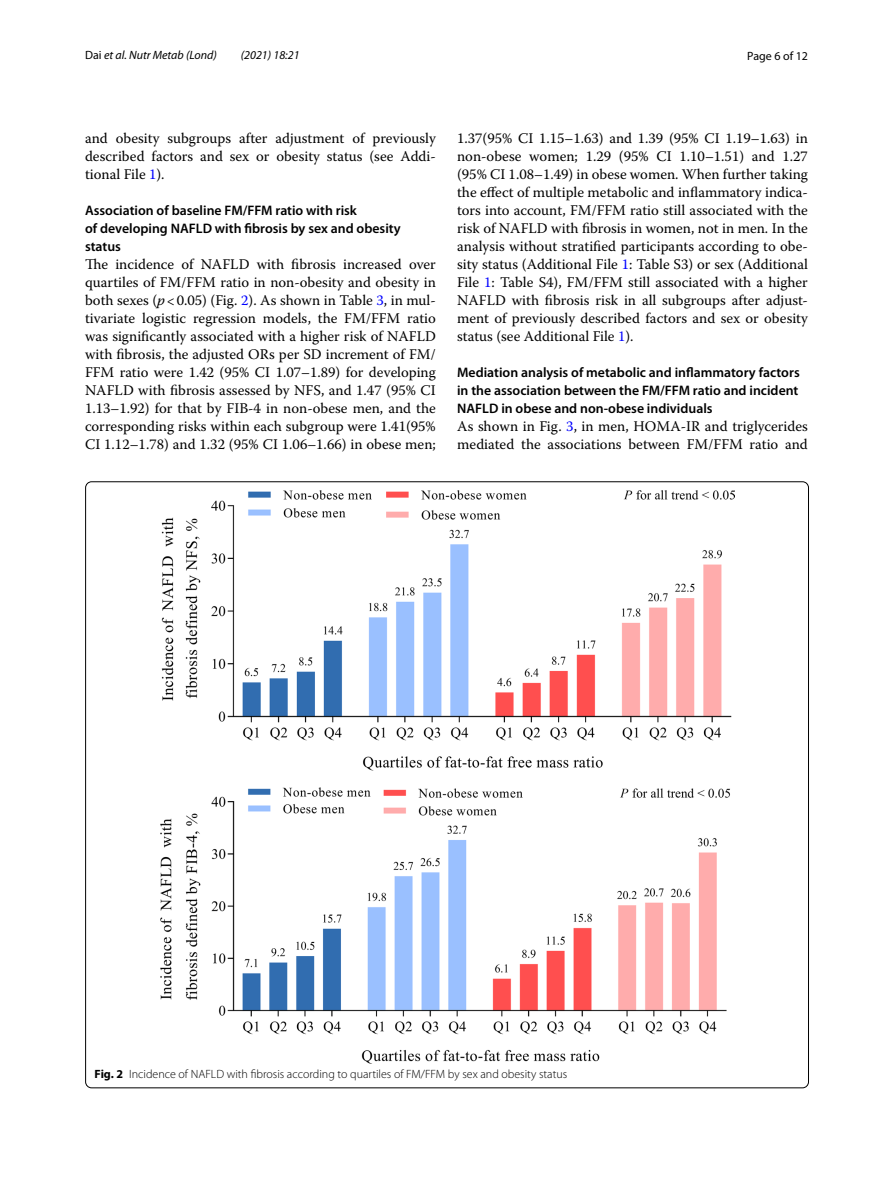
<style>
.page{position:relative;width:893px;height:1187px;background:#fff}
.page>*{position:absolute;margin:0;border:0;box-sizing:border-box;transform-origin:0 0}
.t1{font:14.7px/18px "Warnock Pro";color:#000;text-align:justify}
.t2{font:600 13.8px/18px "Myriad Pro";color:#000}
.t3{font:300 12px "Myriad Pro";color:#000}
.t4{font:italic 12px "Myriad Pro";color:#000}
.t5{font:12px "Myriad Pro";color:#000}
.s1{font-style:normal}
.s2{color:#00f}
.s3{font-style:italic}
.s4{font-weight:700}
</style>
<div class="page">
<img style="left:160px;top:490px;width:574px;height:573px">
<p class="t4" style="left:85px;top:48px;width:133px"><span class="s1">Dai</span> et al. Nutr Metab (Lond)</p>
<p class="t4" style="left:241px;top:48px;width:60px">(2021) 18:21</p>
<p class="t5" style="left:747px;top:48px;width:62px">Page 6 of 12</p>
<p class="t1" style="left:85px;top:128px;width:352px">and obesity subgroups after adjustment of previously described factors and sex or obesity status (see Addi&shy;tional File <span class="s2">1</span>).</p>
<p class="t2" style="left:85px;top:201px;width:317px">Association of baseline FM/FFM ratio with risk<br>of developing NAFLD with fibrosis by sex and obesity status</p>
<p class="t1" style="left:85px;top:254px;width:352px">The incidence of NAFLD with fibrosis increased over quartiles of FM/FFM ratio in non-obesity and obesity in both sexes (<span class="s3">p</span>&lt;0.05) (Fig. <span class="s2">2</span>). As shown in Table <span class="s2">3</span>, in mul&shy;tivariate logistic regression models, the FM/FFM ratio was significantly associated with a higher risk of NAFLD with fibrosis, the adjusted ORs per SD increment of FM/ FFM ratio were 1.42 (95% CI 1.07–1.89) for developing NAFLD with fibrosis assessed by NFS, and 1.47 (95% CI 1.13–1.92) for that by FIB-4 in non-obese men, and the corresponding risks within each subgroup were 1.41(95% CI 1.12–1.78) and 1.32 (95% CI 1.06–1.66) in obese men;</p>
<p class="t1" style="left:457px;top:128px;width:352px">1.37(95% CI 1.15–1.63) and 1.39 (95% CI 1.19–1.63) in non-obese women; 1.29 (95% CI 1.10–1.51) and 1.27 (95% CI 1.08–1.49) in obese women. When further taking the effect of multiple metabolic and inflammatory indica&shy;tors into account, FM/FFM ratio still associated with the risk of NAFLD with fibrosis in women, not in men. In the analysis without stratified participants according to obe&shy;sity status (Additional File <span class="s2">1</span>: Table S3) or sex (Additional File <span class="s2">1</span>: Table S4), FM/FFM still associated with a higher NAFLD with fibrosis risk in all subgroups after adjust&shy;ment of previously described factors and sex or obesity status (see Additional File <span class="s2">1</span>).</p>
<p class="t2" style="left:457px;top:363px;width:344px;text-align:justify">Mediation analysis of metabolic and inflammatory factors in the association between the FM/FFM ratio and incident NAFLD in obese and non‑obese individuals</p>
<p class="t1" style="left:457px;top:416px;width:352px">As shown in Fig. <span class="s2">3</span>, in men, HOMA-IR and triglycerides mediated the associations between FM/FFM ratio and</p>
<p class="t3" style="left:95px;top:1067px;width:474px"><span class="s4">Fig. 2</span> Incidence of NAFLD with fibrosis according to quartiles of FM/FFM by sex and obesity status</p>
</div>
